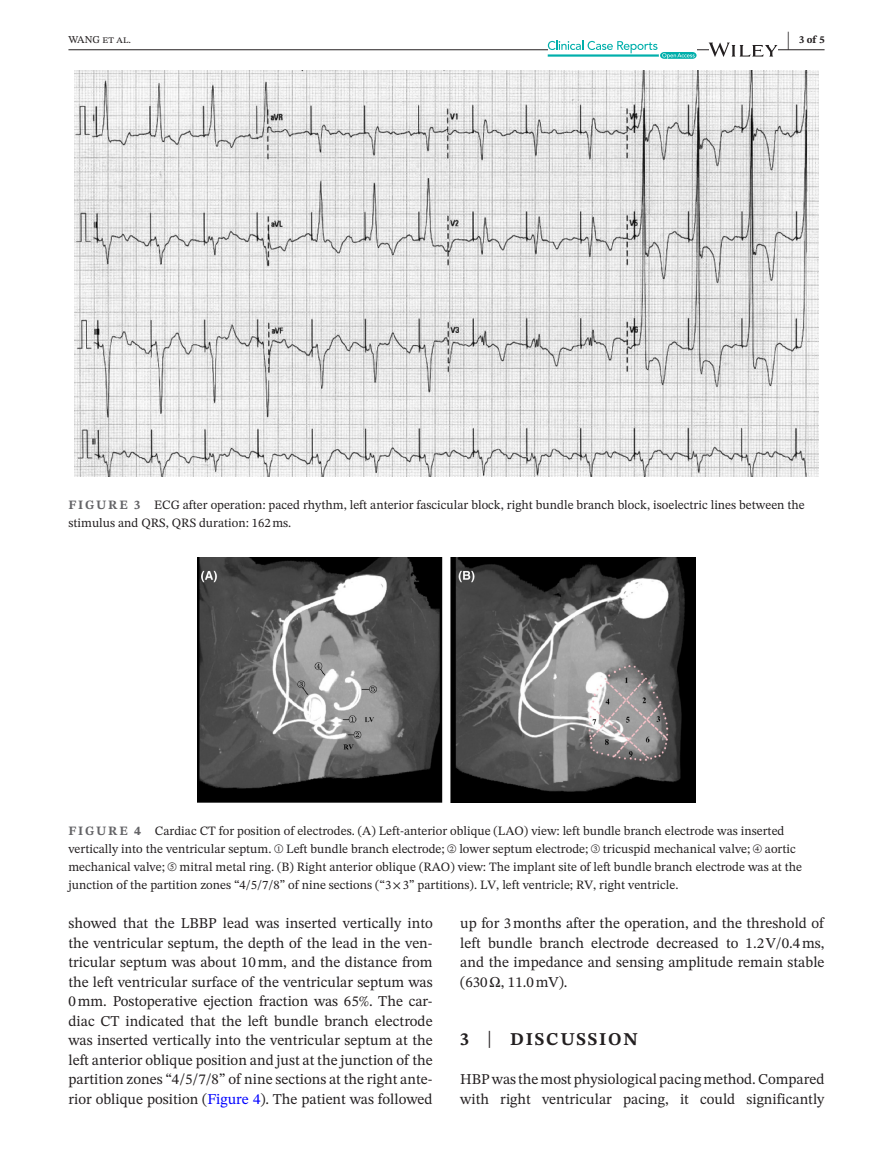
<style>
.page{position:relative;width:893px;height:1174px;background:#fff}
.page>*{position:absolute;margin:0;border:0;box-sizing:border-box;transform-origin:0 0}
.t1{font:700 21px "STIX Two Text";color:#231f20;scale:.42 1}
.t2{font:700 18px "STIX Two Text";letter-spacing:.1em;color:#231f20}
.t3{font:15px/19.5px "STIX Two Text";color:#231f20;text-align:justify}
.t4{font:12.75px/18px "STIX Two Text";color:#231f20}
.t5{font:10.5px "STIX Two Text";color:#231f20}
.t6{font:700 10.5px "STIX Two Text";color:#231f20}
.s1{font-weight:700;color:#636366}
.s2{font-family:"STIX"}
.s3{color:#00f}
.s4{font-weight:400;font-size:23.7px}
</style>
<div class="page">
<hr style="left:68px;top:49px;width:756px;height:1px;background:#231f20">
<svg style="left:548px;top:41px;width:148px;height:18px"></svg>
<svg style="left:709px;top:43px;width:68px;height:14px"></svg>
<img style="left:74px;top:70px;width:745px;height:406px">
<img style="left:198px;top:558px;width:497px;height:244px">
<h1 class="t1" style="left:787px;top:24px;width:8px">|</h1>
<p class="t5" style="left:68px;top:32px;width:64px">WANG et al.</p>
<p class="t6" style="left:799px;top:32px;width:27px">3 of 5</p>
<p class="t4" style="left:68px;top:495px;width:738px"><span class="s1">FIGURE 3</span> ECG after operation: paced rhythm, left anterior fascicular block, right bundle branch block, isoelectric lines between the stimulus and QRS, QRS duration: 162ms.</p>
<p class="t4" style="left:68px;top:821px;width:735px"><span class="s1">FIGURE 4</span> Cardiac CT for position of electrodes. (A) Left-anterior oblique (LAO) view: left bundle branch electrode was inserted vertically into the ventricular septum. <span class="s2">①</span> Left bundle branch electrode; <span class="s2">②</span> lower septum electrode; <span class="s2">③</span> tricuspid mechanical valve; <span class="s2">④</span> aortic mechanical valve; <span class="s2">⑤</span> mitral metal ring. (B) Right anterior oblique (RAO) view: The implant site of left bundle branch electrode was at the junction of the partition zones “4/5/7/8” of nine sections (“3<span class="s2">×</span>3” partitions). LV, left ventricle; RV, right ventricle.</p>
<p class="t3" style="left:68px;top:913px;width:366px">showed that the LBBP lead was inserted vertically into the ventricular septum, the depth of the lead in the ven&shy;tricular septum was about 10mm, and the distance from the left ventricular surface of the ventricular septum was 0mm. Postoperative ejection fraction was 65%. The car&shy;diac CT indicated that the left bundle branch electrode was inserted vertically into the ventricular septum at the left anterior oblique position and just at the junction of the partition zones “4/5/7/8” of nine sections at the right ante&shy;rior oblique position (<span class="s3">Figure 4</span>). The patient was followed</p>
<p class="t3" style="left:460px;top:913px;width:366px">up for 3months after the operation, and the threshold of left bundle branch electrode decreased to 1.2V/0.4ms, and the impedance and sensing amplitude remain stable (630<span class="s2">Ω</span>, 11.0mV).</p>
<p class="t2" style="left:460px;top:1026px;width:179px">3 <span class="s4">|</span> DISCUSSION</p>
<p class="t3" style="left:460px;top:1069px;width:366px">HBP was the most physiological pacing method. Compared with right ventricular pacing, it could significantly</p>
</div>
